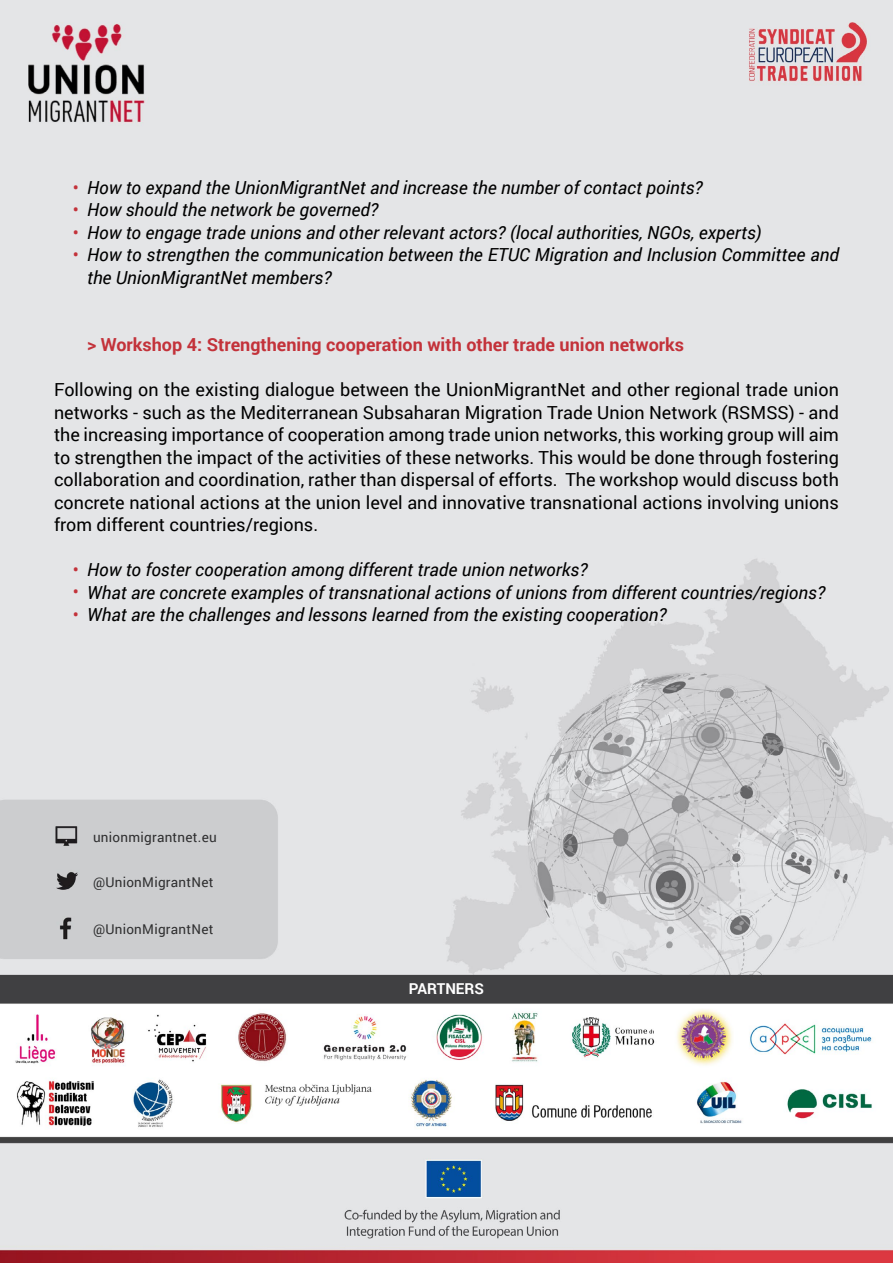
<style>
.page{position:relative;width:893px;height:1263px;background:#fff}
.page>*{position:absolute;margin:0;border:0;box-sizing:border-box;transform-origin:0 0}
.t1{font:18px/22.5px "Roboto";color:#000;text-align:justify}
.t2{font:italic 18px/22.5px "Roboto";color:#000}
.t3{font:700 18px "Roboto";color:#db3841}
.t4{font:18px/22.5px "Roboto";color:#db3841;text-align:justify}
.t5{font:700 15px "Roboto";color:#fff}
.t6{font:13.5px "Roboto";letter-spacing:.02em;color:#2e2e2f}
</style>
<div class="page">
<img style="left:0;top:0;width:893px;height:1263px">
<p class="t4" style="left:72px;top:176px;width:8px">• • • •</p>
<p class="t2" style="left:87px;top:176px;width:753px">How to expand the UnionMigrantNet and increase the number of contact points?<br>How should the network be governed?<br>How to engage trade unions and other relevant actors? (local authorities, NGOs, experts)<br>How to strengthen the communication between the ETUC Migration and Inclusion Committee and the UnionMigrantNet members?</p>
<p class="t3" style="left:87px;top:332px;width:599px">&gt; Workshop 4: Strengthening cooperation with other trade union networks</p>
<p class="t1" style="left:54px;top:378px;width:786px">Following on the existing dialogue between the UnionMigrantNet and other regional trade union networks - such as the Mediterranean Subsaharan Migration Trade Union Network (RSMSS) - and the increasing importance of cooperation among trade union networks, this working group will aim to strengthen the impact of the activities of these networks. This would be done through fostering collaboration and coordination, rather than dispersal of efforts. The workshop would discuss both concrete national actions at the union level and innovative transnational actions involving unions from different countries/regions.</p>
<p class="t2" style="left:87px;top:558px;width:740px">How to foster cooperation among different trade union networks?<br>What are concrete examples of transnational actions of unions from different countries/regions?<br>What are the challenges and lessons learned from the existing cooperation?</p>
<p class="t4" style="left:72px;top:558px;width:8px">• • •</p>
<p class="t6" style="left:93px;top:828px;width:125px">unionmigrantnet.eu</p>
<p class="t6" style="left:93px;top:873px;width:122px">@UnionMigrantNet</p>
<p class="t6" style="left:93px;top:919px;width:122px">@UnionMigrantNet</p>
<p class="t5" style="left:409px;top:978px;width:77px">PARTNERS</p>
</div>
